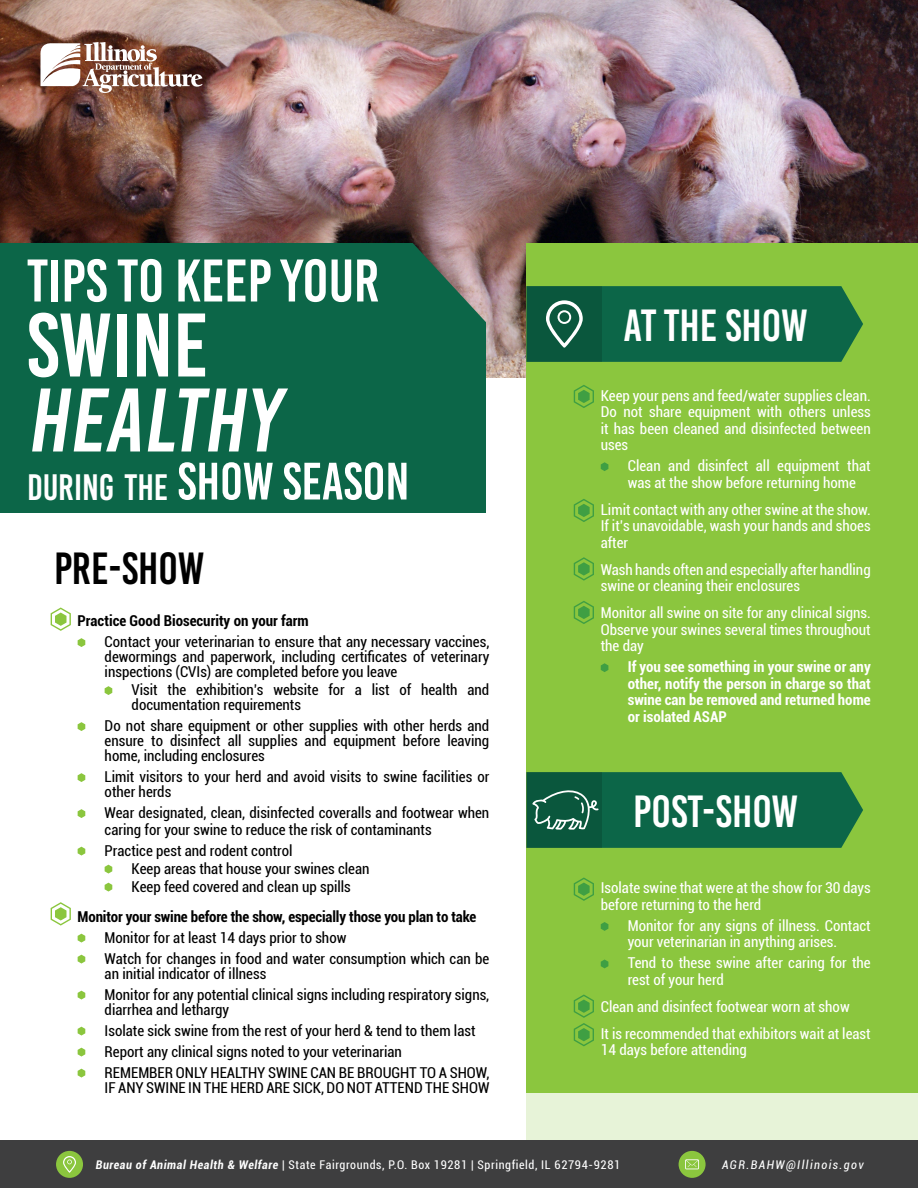
<style>
.page{position:relative;width:918px;height:1188px;background:#fff}
.page>*{position:absolute;margin:0;border:0;box-sizing:border-box;transform-origin:0 0}
.B_R_60_40{font:90px/75px "Bebas Kai";color:#fff}
.B_R_40_40_22{font:60px "Bebas Kai";color:#fff}
.B_R_40_40_22-2{font:52.5px "Bebas Kai";color:#fff}
.B_R_30{font:45px "Bebas Kai";color:#fff}
.B_R_30-2{font:45px "Bebas Kai";color:#000}
.List_Paragraph{font:condensed 15px/15px "Roboto";color:#000}
.List_Paragraph-2{font:condensed 15px/16.5px "Roboto";color:#fff}
.List_Paragraph-3{font:700 condensed 15px/16.5px "Roboto";color:#fff;text-align:justify}
.List_Paragraph-4{font:700 condensed 15px "Roboto";letter-spacing:-.01em;color:#000}
.t1{font:condensed 12px "Roboto";letter-spacing:.05em;color:#fff}
.t2{font:italic condensed 12px "Roboto";letter-spacing:.12em;color:#fff}
.s1{font-size:36.75px}
.s2{font-weight:700;font-style:italic}
</style>
<div class="page">
<img style="left:0;top:0;width:918px;height:378px">
<div style="left:0;top:243px;width:486px;height:270px;background:#0c6648"></div>
<div style="left:526px;top:243px;width:392px;height:898px;background:#8bc63e"></div>
<div style="left:526px;top:1094px;width:392px;height:47px;background:#e7f3d8"></div>
<svg style="left:526px;top:286px;width:337px;height:76px"></svg>
<svg style="left:40px;top:42px;width:162px;height:51px"></svg>
<div style="left:0;top:1141px;width:918px;height:47px;background:#3e3e3f"></div>
<div style="left:56px;top:1151px;width:27px;height:27px;background:#8bc63e;border-radius:50%"></div>
<svg style="left:63px;top:1156px;width:13px;height:17px"></svg>
<div style="left:679px;top:1151px;width:27px;height:27px;background:#8bc63e;border-radius:50%"></div>
<svg style="left:685px;top:1159px;width:14px;height:10px"></svg>
<svg style="left:51px;top:608px;width:20px;height:23px"></svg>
<svg style="left:78px;top:638px;width:7px;height:9px"></svg>
<svg style="left:105px;top:686px;width:7px;height:9px"></svg>
<svg style="left:78px;top:722px;width:7px;height:9px"></svg>
<svg style="left:78px;top:773px;width:7px;height:9px"></svg>
<svg style="left:78px;top:809px;width:7px;height:9px"></svg>
<svg style="left:78px;top:847px;width:7px;height:9px"></svg>
<svg style="left:105px;top:865px;width:7px;height:9px"></svg>
<svg style="left:105px;top:883px;width:7px;height:9px"></svg>
<svg style="left:51px;top:902px;width:20px;height:24px"></svg>
<svg style="left:78px;top:934px;width:7px;height:9px"></svg>
<svg style="left:78px;top:955px;width:7px;height:9px"></svg>
<svg style="left:78px;top:991px;width:7px;height:9px"></svg>
<svg style="left:78px;top:1027px;width:7px;height:9px"></svg>
<svg style="left:78px;top:1048px;width:7px;height:9px"></svg>
<svg style="left:78px;top:1069px;width:7px;height:9px"></svg>
<svg style="left:574px;top:385px;width:20px;height:23px"></svg>
<svg style="left:601px;top:462px;width:7px;height:9px"></svg>
<svg style="left:574px;top:499px;width:20px;height:23px"></svg>
<svg style="left:574px;top:557px;width:20px;height:24px"></svg>
<svg style="left:574px;top:601px;width:20px;height:23px"></svg>
<svg style="left:601px;top:663px;width:7px;height:9px"></svg>
<svg style="left:574px;top:878px;width:20px;height:23px"></svg>
<svg style="left:601px;top:922px;width:7px;height:9px"></svg>
<svg style="left:601px;top:960px;width:7px;height:8px"></svg>
<svg style="left:574px;top:995px;width:20px;height:51px"></svg>
<svg style="left:526px;top:772px;width:337px;height:76px"></svg>
<p class="B_R_40_40_22" style="left:27px;top:249px;width:354px">TIPS TO KEEP YOUR</p>
<p class="B_R_60_40" style="left:27px;top:308px;width:267px">SWINE<br>HEALTHY</p>
<p class="B_R_40_40_22-2" style="left:27px;top:453px;width:384px"><span class="s1">DURING THE</span> SHOW SEASON</p>
<p class="B_R_30-2" style="left:54px;top:544px;width:152px">PRE-SHOW</p>
<p class="List_Paragraph-4" style="left:78px;top:610px;width:233px">Practice Good Biosecurity on your farm</p>
<p class="List_Paragraph" style="left:105px;top:634px;width:386px;text-align:justify">Contact your veterinarian to ensure that any necessary vaccines, dewormings and paperwork, including certificates of veterinary inspections (CVIs) are completed before you leave</p>
<p class="List_Paragraph" style="left:132px;top:682px;width:359px">Visit the exhibition’s website for a list of health and documentation requirements</p>
<p class="List_Paragraph" style="left:105px;top:718px;width:386px;text-align:justify">Do not share equipment or other supplies with other herds and ensure to disinfect all supplies and equipment before leaving home, including enclosures</p>
<p class="List_Paragraph" style="left:105px;top:769px;width:386px">Limit visitors to your herd and avoid visits to swine facilities or other herds</p>
<p class="List_Paragraph" style="left:105px;top:804px;width:386px;line-height:16.5px">Wear designated, clean, disinfected coveralls and footwear when caring for your swine to reduce the risk of contaminants</p>
<p class="List_Paragraph" style="left:105px;top:842px;width:189px">Practice pest and rodent control</p>
<p class="List_Paragraph" style="left:132px;top:860px;width:239px">Keep areas that house your swines clean</p>
<p class="List_Paragraph" style="left:132px;top:878px;width:221px">Keep feed covered and clean up spills</p>
<p class="List_Paragraph-4" style="left:78px;top:906px;width:400px">Monitor your swine before the show, especially those you plan to take</p>
<p class="List_Paragraph" style="left:105px;top:929px;width:243px">Monitor for at least 14 days prior to show</p>
<p class="List_Paragraph" style="left:105px;top:950px;width:386px">Watch for changes in food and water consumption which can be an initial indicator of illness</p>
<p class="List_Paragraph" style="left:105px;top:986px;width:386px">Monitor for any potential clinical signs including respiratory signs, diarrhea and lethargy</p>
<p class="List_Paragraph" style="left:105px;top:1022px;width:372px">Isolate sick swine from the rest of your herd &amp; tend to them last</p>
<p class="List_Paragraph" style="left:105px;top:1043px;width:299px">Report any clinical signs noted to your veterinarian</p>
<p class="List_Paragraph" style="left:105px;top:1064px;width:386px">REMEMBER ONLY HEALTHY SWINE CAN BE BROUGHT TO A SHOW,<br>IF ANY SWINE IN THE HERD ARE SICK, DO NOT ATTEND THE SHOW</p>
<p class="B_R_30" style="left:624px;top:301px;width:186px">AT THE SHOW</p>
<p class="List_Paragraph-2" style="left:601px;top:387px;width:272px;text-align:justify">Keep your pens and feed/water supplies clean.<br>Do not share equipment with others unless it has been cleaned and disinfected between uses</p>
<p class="List_Paragraph-2" style="left:628px;top:457px;width:245px">Clean and disinfect all equipment that was at the show before returning home</p>
<p class="List_Paragraph-2" style="left:601px;top:501px;width:271px;text-align:justify">Limit contact with any other swine at the show.<br>If it’s unavoidable, wash your hands and shoes after</p>
<p class="List_Paragraph-2" style="left:601px;top:561px;width:271px">Wash hands often and especially after handling swine or cleaning their enclosures</p>
<p class="List_Paragraph-2" style="left:601px;top:604px;width:271px;text-align:justify">Monitor all swine on site for any clinical signs.<br>Observe your swines several times throughout the day</p>
<p class="List_Paragraph-3" style="left:628px;top:658px;width:245px">If you see something in your swine or any other, notify the person in charge so that swine can be removed and returned home or isolated ASAP</p>
<p class="B_R_30" style="left:633px;top:787px;width:167px">POST-SHOW</p>
<p class="List_Paragraph-2" style="left:601px;top:879px;width:271px">Isolate swine that were at the show for 30 days before returning to the herd</p>
<p class="List_Paragraph-2" style="left:628px;top:917px;width:244px">Monitor for any signs of illness. Contact your veterinarian in anything arises.</p>
<p class="List_Paragraph-2" style="left:628px;top:954px;width:245px">Tend to these swine after caring for the rest of your herd</p>
<p class="List_Paragraph-2" style="left:601px;top:998px;width:250px">Clean and disinfect footwear worn at show</p>
<p class="List_Paragraph-2" style="left:601px;top:1025px;width:271px">It is recommended that exhibitors wait at least<br>14 days before attending</p>
<p class="t1" style="left:96px;top:1156px;width:526px"><span class="s2">Bureau of Animal Health &amp; Welfare</span> | State Fairgrounds, P.O. Box 19281 | Springfield, IL 62794-9281</p>
<p class="t2" style="left:722px;top:1156px;width:143px">AGR.BAHW@Illinois.gov</p>
</div>
